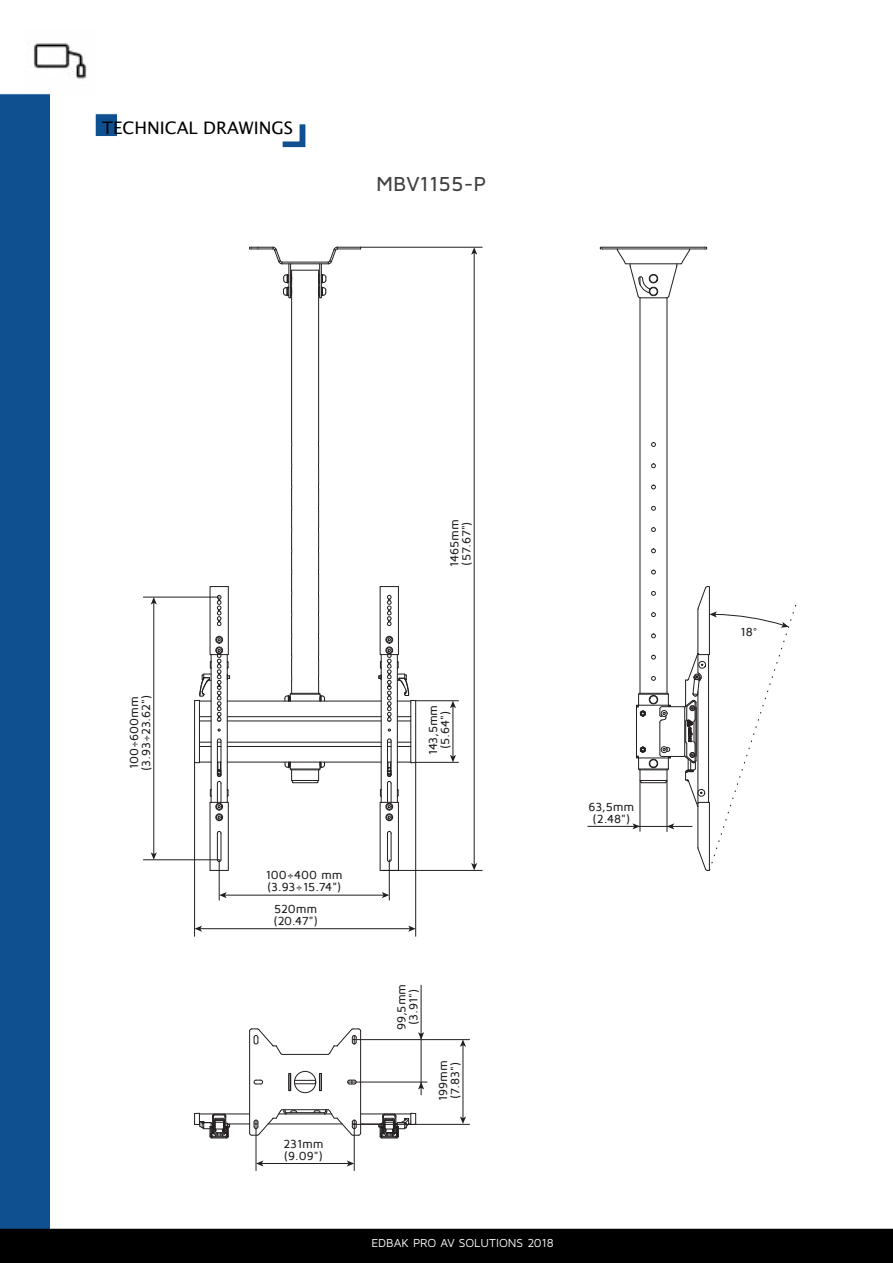
<style>
.page{position:relative;width:893px;height:1263px;background:#fff}
.page>*{position:absolute;margin:0;border:0;box-sizing:border-box;transform-origin:0 0}
.t1{font:500 21px "Maven Pro";color:#414042}
.t2{font:17.25px "Lucida Sans Unicode";color:#000}
.t3{font:500 12px/12px "Maven Pro";letter-spacing:-.015em;color:#211e1e}
.t4{font:12px "Maven Pro";letter-spacing:-.005em;color:#fff}
</style>
<div class="page">
<div style="left:0;top:40px;width:49px;height:1210px;background:#0e5090"></div>
<svg style="left:0;top:40px;width:26px;height:54px"></svg>
<div style="left:0;top:1229px;width:893px;height:34px;background:#000"></div>
<img style="left:26px;top:40px;width:61px;height:57px">
<div style="left:95px;top:114px;width:23px;height:23px;background:#0e5090;border:1px solid #fff"></div>
<svg style="left:282px;top:124px;width:24px;height:24px"></svg>
<hr style="left:227px;top:746px;width:154px;height:1px;background:#231f20">
<hr style="left:227px;top:742px;width:154px;height:1px;background:#231f20">
<hr style="left:227px;top:721px;width:154px;height:1px;background:#231f20">
<hr style="left:227px;top:716px;width:154px;height:1px;background:#231f20">
<hr style="left:227px;top:701px;width:154px;height:1px;background:#231f20">
<hr style="left:227px;top:762px;width:154px;height:1px;background:#231f20">
<hr style="left:291px;top:293px;width:1px;height:150px;background:#231f20">
<hr style="left:318px;top:293px;width:1px;height:150px;background:#231f20">
<svg style="left:285px;top:762px;width:40px;height:21px"></svg>
<svg style="left:284px;top:442px;width:41px;height:259px"></svg>
<svg style="left:249px;top:247px;width:112px;height:51px"></svg>
<hr style="left:228px;top:586px;width:1px;height:69px;background:#231f20">
<svg style="left:212px;top:586px;width:16px;height:1px"></svg>
<svg style="left:217px;top:595px;width:5px;height:31px"></svg>
<hr style="left:398px;top:586px;width:1px;height:69px;background:#231f20">
<svg style="left:382px;top:586px;width:16px;height:1px"></svg>
<svg style="left:387px;top:595px;width:5px;height:31px"></svg>
<hr style="left:210px;top:802px;width:1px;height:68px;background:#231f20">
<svg style="left:210px;top:870px;width:17px;height:1px"></svg>
<svg style="left:217px;top:831px;width:5px;height:31px"></svg>
<hr style="left:380px;top:802px;width:1px;height:68px;background:#231f20">
<div style="left:397px;top:802px;width:2px;height:68px;border:1px solid #231f20"></div>
<svg style="left:387px;top:831px;width:5px;height:31px"></svg>
<div style="left:216px;top:636px;width:7px;height:7px;border:1px solid #231f20;border-radius:50%"></div>
<svg style="left:194px;top:637px;width:36px;height:183px"></svg>
<div style="left:216px;top:814px;width:7px;height:7px;border:1px solid #231f20;border-radius:50%"></div>
<div style="left:386px;top:636px;width:7px;height:7px;border:1px solid #231f20;border-radius:50%"></div>
<div style="left:386px;top:814px;width:7px;height:7px;border:1px solid #231f20;border-radius:50%"></div>
<svg style="left:379px;top:637px;width:37px;height:183px"></svg>
<svg style="left:651px;top:463px;width:5px;height:5px"></svg>
<svg style="left:651px;top:442px;width:5px;height:5px"></svg>
<svg style="left:651px;top:506px;width:5px;height:5px"></svg>
<svg style="left:651px;top:485px;width:5px;height:4px"></svg>
<svg style="left:651px;top:548px;width:5px;height:5px"></svg>
<svg style="left:651px;top:527px;width:5px;height:5px"></svg>
<svg style="left:651px;top:570px;width:5px;height:4px"></svg>
<hr style="left:640px;top:298px;width:1px;height:395px;background:#231f20">
<hr style="left:667px;top:298px;width:1px;height:395px;background:#231f20">
<hr style="left:602px;top:249px;width:102px;height:1px;background:#231f20">
<hr style="left:602px;top:247px;width:102px;height:1px;background:#231f20">
<svg style="left:617px;top:249px;width:73px;height:50px"></svg>
<hr style="left:268px;top:1124px;width:74px;height:1px;background:#231f20">
<hr style="left:286px;top:1114px;width:38px;height:1px;background:#231f20">
<hr style="left:286px;top:1112px;width:38px;height:1px;background:#231f20">
<hr style="left:360px;top:1031px;width:1px;height:102px;background:#231f20">
<hr style="left:282px;top:1109px;width:46px;height:1px;background:#231f20">
<hr style="left:282px;top:1054px;width:46px;height:1px;background:#231f20">
<div style="left:294px;top:1071px;width:22px;height:22px;border:1px solid #231f20;border-radius:50%"></div>
<hr style="left:249px;top:1031px;width:1px;height:102px;background:#231f20">
<svg style="left:254px;top:1080px;width:9px;height:5px"></svg>
<svg style="left:249px;top:1028px;width:33px;height:27px"></svg>
<svg style="left:289px;top:1073px;width:33px;height:18px"></svg>
<svg style="left:194px;top:1109px;width:103px;height:30px"></svg>
<svg style="left:314px;top:1109px;width:102px;height:30px"></svg>
<hr style="left:219px;top:860px;width:1px;height:40px;background:#211e1e">
<hr style="left:194px;top:762px;width:1px;height:174px;background:#211e1e">
<hr style="left:415px;top:762px;width:1px;height:174px;background:#211e1e">
<hr style="left:389px;top:860px;width:1px;height:40px;background:#211e1e">
<hr style="left:224px;top:895px;width:160px;height:1px;background:#201d1e">
<svg style="left:382px;top:892px;width:7px;height:6px"></svg>
<svg style="left:219px;top:892px;width:8px;height:6px"></svg>
<hr style="left:200px;top:928px;width:210px;height:1px;background:#211e1e">
<svg style="left:195px;top:926px;width:7px;height:6px"></svg>
<svg style="left:408px;top:926px;width:8px;height:6px"></svg>
<hr style="left:143px;top:597px;width:76px;height:1px;background:#211e1e">
<hr style="left:143px;top:859px;width:76px;height:1px;background:#211e1e">
<hr style="left:153px;top:602px;width:1px;height:252px;background:#211e1e">
<svg style="left:151px;top:852px;width:6px;height:8px"></svg>
<svg style="left:151px;top:597px;width:6px;height:7px"></svg>
<hr style="left:474px;top:252px;width:1px;height:613px;background:#211e1e">
<svg style="left:471px;top:863px;width:6px;height:7px"></svg>
<svg style="left:471px;top:248px;width:6px;height:7px"></svg>
<hr style="left:416px;top:762px;width:42px;height:1px;background:#211e1e">
<hr style="left:416px;top:700px;width:42px;height:1px;background:#211e1e">
<hr style="left:383px;top:870px;width:99px;height:1px;background:#211e1e">
<hr style="left:361px;top:247px;width:121px;height:1px;background:#211e1e">
<hr style="left:453px;top:706px;width:1px;height:51px;background:#211e1e">
<svg style="left:450px;top:701px;width:6px;height:7px"></svg>
<svg style="left:450px;top:755px;width:6px;height:7px"></svg>
<hr style="left:588px;top:826px;width:47px;height:1px;background:#211e1e">
<svg style="left:632px;top:586px;width:165px;height:285px"></svg>
<hr style="left:636px;top:826px;width:34px;height:1px;background:#211e1e">
<hr style="left:352px;top:1039px;width:118px;height:1px;background:#231f20">
<hr style="left:348px;top:1082px;width:79px;height:1px;background:#231f20">
<hr style="left:256px;top:1120px;width:1px;height:50px;background:#231f20">
<hr style="left:354px;top:1120px;width:1px;height:50px;background:#231f20">
<hr style="left:353px;top:1124px;width:117px;height:1px;background:#231f20">
<hr style="left:261px;top:1163px;width:88px;height:1px;background:#211e1e">
<svg style="left:256px;top:1160px;width:7px;height:6px"></svg>
<svg style="left:347px;top:1160px;width:7px;height:6px"></svg>
<hr style="left:463px;top:1045px;width:1px;height:73px;background:#211e1e">
<svg style="left:460px;top:1116px;width:6px;height:8px"></svg>
<svg style="left:460px;top:1039px;width:6px;height:8px"></svg>
<svg style="left:418px;top:1082px;width:6px;height:13px"></svg>
<hr style="left:421px;top:985px;width:1px;height:49px;background:#211e1e">
<svg style="left:418px;top:1032px;width:6px;height:7px"></svg>
<hr style="left:421px;top:1037px;width:1px;height:47px;background:#211e1e">
<svg style="left:328px;top:1028px;width:33px;height:27px"></svg>
<svg style="left:347px;top:1080px;width:10px;height:5px"></svg>
<h2 class="t2" style="left:102px;top:114px;width:193px">TECHNICAL DRAWINGS</h2>
<h1 class="t1" style="left:376px;top:171px;width:111px">MBV1155-P</h1>
<p class="t3" style="left:128px;top:771px;width:78px;rotate:-90deg">100÷600mm (3.93÷23.62")</p>
<p class="t3" style="left:449px;top:567px;width:49px;rotate:-90deg">1465mm (57.67")</p>
<p class="t3" style="left:427px;top:755px;width:52px;text-align:center;rotate:-90deg">143,5mm (5.64")</p>
<p class="t3" style="left:266px;top:869px;width:78px">100÷400 mm (3.93÷15.74")</p>
<p class="t3" style="left:273px;top:903px;width:46px">520mm (20.47")</p>
<p class="t3" style="left:283px;top:1138px;width:42px">231mm (9.09")</p>
<p class="t3" style="left:395px;top:1030px;width:48px;text-align:center;rotate:-90deg">99,5mm (3.91")</p>
<p class="t3" style="left:437px;top:1100px;width:42px;rotate:-90deg">199mm (7.83")</p>
<p class="t4" style="left:371px;top:1235px;width:184px">EDBAK PRO AV SOLUTIONS 2018</p>
<p class="t3" style="left:588px;top:801px;width:48px;text-align:center">63,5mm (2.48")</p>
<p class="t3" style="left:740px;top:626px;width:19px">18°</p>
</div>
